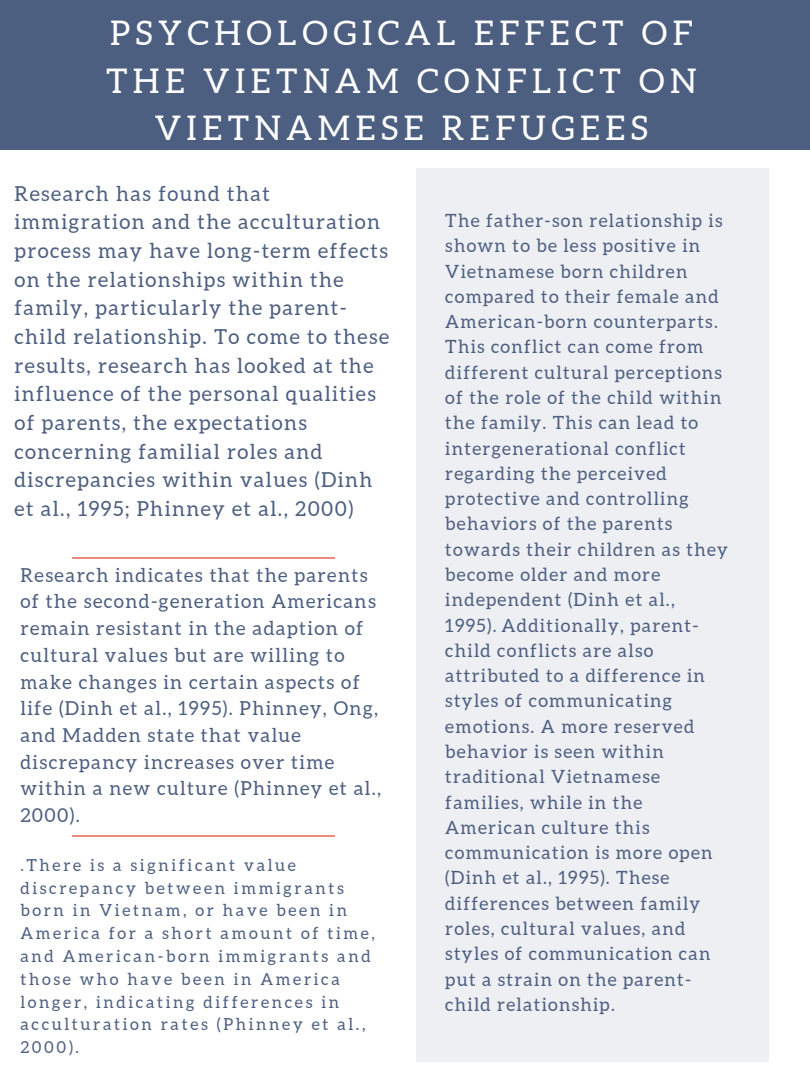
<style>
.page{position:relative;width:810px;height:1080px;background:#fff}
.page>*{position:absolute;margin:0;border:0;box-sizing:border-box;transform-origin:0 0}
.t1{font:33.94px/47.1px "Aleo";letter-spacing:.16em;color:#fff;text-align:center}
.t2{font:20.62px/28.7px "Aleo";letter-spacing:.07em;color:#4d5f81}
.t3{font:19.25px/26.7px "Aleo";letter-spacing:.07em;color:#4d5f81}
.t4{font:18.19px/25.3px "Aleo";letter-spacing:.07em;color:#4d5f81}
.t5{font:16.56px/22.8px "Aleo";letter-spacing:.16em;color:#4d5f81}
</style>
<div class="page">
<div style="left:0;top:0;width:810px;height:150px;background:#4d5f81"></div>
<div style="left:416px;top:168px;width:353px;height:894px;background:#eeeff3"></div>
<hr style="left:72px;top:557px;width:262px;height:1px;background:#ee897e">
<hr style="left:72px;top:835px;width:262px;height:2px;background:#ee897e">
<h1 class="t1" style="left:106px;top:10px;width:592px">PSYCHOLOGICAL EFFECT OF<br>THE VIETNAM CONFLICT ON<br>VIETNAMESE REFUGEES</h1>
<p class="t2" style="left:14px;top:179px;width:376px">Research has found that immigration and the acculturation process may have long-term effects on the relationships within the family, particularly the parent&shy;child relationship. To come to these results, research has looked at the influence of the personal qualities of parents, the expectations concerning familial roles and discrepancies within values (Dinh et al., 1995; Phinney et al., 2000)</p>
<p class="t3" style="left:20px;top:561px;width:362px">Research indicates that the parents of the second-generation Americans remain resistant in the adaption of cultural values but are willing to make changes in certain aspects of life (Dinh et al., 1995). Phinney, Ong, and Madden state that value discrepancy increases over time within a new culture (Phinney et al.,<br>2000).</p>
<p class="t5" style="left:20px;top:853px;width:356px">.There is a significant value discrepancy between immigrants born in Vietnam, or have been in<br>America for a short amount of time, and American-born immigrants and those who have been in America longer, indicating differences in acculturation rates (Phinney et al.,<br>2000).</p>
<p class="t4" style="left:445px;top:208px;width:284px">The father-son relationship is shown to be less positive in<br>Vietnamese born children compared to their female and<br>American-born counterparts.<br>This conflict can come from different cultural perceptions of the role of the child within the family. This can lead to intergenerational conflict regarding the perceived protective and controlling behaviors of the parents towards their children as they become older and more independent (Dinh et al.,<br>1995). Additionally, parent&shy;child conflicts are also attributed to a difference in styles of communicating emotions. A more reserved behavior is seen within traditional Vietnamese families, while in the<br>American culture this communication is more open (Dinh et al., 1995). These differences between family roles, cultural values, and styles of communication can put a strain on the parent&shy;child relationship.</p>
</div>
